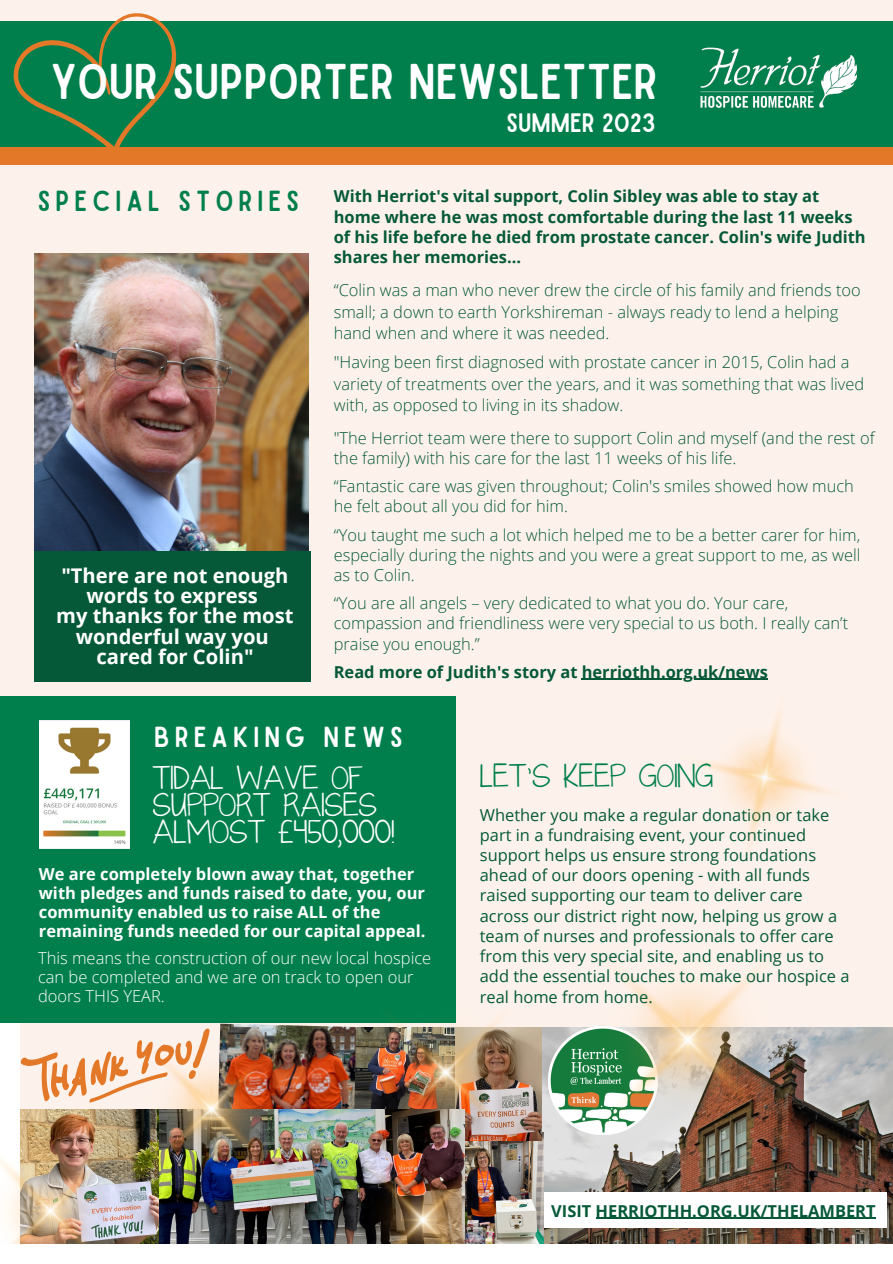
<style>
.page{position:relative;width:893px;height:1264px;background:#fff}
.page>*{position:absolute;margin:0;border:0;box-sizing:border-box;transform-origin:0 0}
.t1{font:48px "Sailors";color:#fff}
.t2{font:27.75px "Sailors";letter-spacing:.18em;color:#007f4d}
.t3{font:27.75px "Sailors";letter-spacing:.18em;color:#fff}
.t4{font:27px/27px "KG Like A Skyscraper";color:#fff}
.t5{font:27px "KG Like A Skyscraper";color:#007f4d}
.t6{font:25.5px "Sailors";color:#fff}
.t7{font:700 20.25px/20.2px "Open Sans";color:#fff;text-align:center}
.t8{font:300 16.5px/20.2px "Open Sans";color:#055938}
.t9{font:16.5px/20.2px "Open Sans";color:#055938}
.t10{font:700 16.5px/20.2px "Open Sans";color:#055938}
.t11{font:700 16.5px/19px "Open Sans";color:#fff}
.t12{font:300 16.5px/19px "Open Sans";color:#fff}
</style>
<div class="page">
<div style="left:0;top:0;width:892px;height:1262px;background:#fdf2eb"></div>
<div style="left:0;top:877px;width:19px;height:385px;background:#fff"></div>
<div style="left:0;top:696px;width:455px;height:326px;background:#007f4d"></div>
<div style="left:0;top:39px;width:892px;height:126px;background:#e37828"></div>
<div style="left:0;top:21px;width:892px;height:126px;background:#007f4d"></div>
<img style="left:700px;top:47px;width:157px;height:61px">
<img style="left:544px;top:1027px;width:348px;height:217px">
<div style="left:541px;top:1191px;width:345px;height:36px;background:#fff"></div>
<img style="left:356px;top:1027px;width:7px;height:82px">
<img style="left:505px;top:1140px;width:39px;height:104px">
<img style="left:529px;top:1027px;width:12px;height:113px">
<img style="left:220px;top:1023px;width:136px;height:86px">
<img style="left:158px;top:1109px;width:205px;height:135px">
<img style="left:541px;top:1027px;width:38px;height:115px">
<img style="left:21px;top:1109px;width:137px;height:135px">
<img style="left:579px;top:972px;width:217px;height:176px">
<img style="left:340px;top:1137px;width:165px;height:107px">
<img style="left:363px;top:989px;width:166px;height:160px">
<img style="left:0;top:1128px;width:133px;height:116px">
<img style="left:35px;top:253px;width:273px;height:298px">
<div style="left:35px;top:551px;width:276px;height:131px;background:#055938"></div>
<svg style="left:13px;top:13px;width:164px;height:134px"></svg>
<img style="left:129px;top:1026px;width:165px;height:165px">
<div style="left:0;top:1244px;width:892px;height:18px;background:#fff"></div>
<svg style="left:21px;top:1028px;width:188px;height:74px"></svg>
<hr style="left:581px;top:679px;width:186px;height:1px;background:#055938">
<img style="left:653px;top:678px;width:178px;height:165px">
<img style="left:39px;top:720px;width:90px;height:128px">
<hr style="left:595px;top:1217px;width:280px;height:1px;background:#055938">
<p class="t1" style="left:50px;top:64px;width:608px">YOUR SUPPORTER NEWSLETTER</p>
<p class="t2" style="left:38px;top:191px;width:262px">SPECIAL STORIES</p>
<p class="t7" style="left:61px;top:565px;width:229px">"There are not enough words to express</p>
<p class="t7" style="left:56px;top:605px;width:239px">my thanks for the most wonderful way you</p>
<p class="t7" style="left:96px;top:645px;width:159px">cared for Colin"</p>
<p class="t6" style="left:506px;top:113px;width:150px">SUMMER 2023</p>
<p class="t10" style="left:334px;top:186px;width:533px">With Herriot's vital support, Colin Sibley was able to stay at home where he was most comfortable during the last 11 weeks of his life before he died from prostate cancer. Colin's wife Judith shares her memories...</p>
<p class="t8" style="left:334px;top:279px;width:528px;line-height:21.3px">“Colin was a man who never drew the circle of his family and friends too small; a down to earth Yorkshireman - always ready to lend a helping hand when and where it was needed.</p>
<p class="t8" style="left:334px;top:351px;width:532px;line-height:21.3px">"Having been first diagnosed with prostate cancer in 2015, Colin had a variety of treatments over the years, and it was something that was lived with, as opposed to living in its shadow.</p>
<p class="t8" style="left:334px;top:427px;width:542px">"The Herriot team were there to support Colin and myself (and the rest of the family) with his care for the last 11 weeks of his life.</p>
<p class="t8" style="left:334px;top:475px;width:521px">“Fantastic care was given throughout; Colin's smiles showed how much he felt about all you did for him.</p>
<p class="t8" style="left:334px;top:524px;width:528px;text-align:justify">“You taught me such a lot which helped me to be a better carer for him, especially during the nights and you were a great support to me, as well as to Colin.</p>
<p class="t8" style="left:334px;top:592px;width:516px">“You are all angels – very dedicated to what you do. Your care, compassion and friendliness were very special to us both. I really can’t praise you enough.”</p>
<p class="t10" style="left:334px;top:661px;width:435px">Read more of Judith's story at herriothh.org.uk/news</p>
<p class="t3" style="left:154px;top:726px;width:250px">BREAKING NEWS</p>
<p class="t4" style="left:153px;top:765px;width:244px">TIDAL WAVE OF<br>SUPPORT RAISES<br>ALMOST £450,000!</p>
<p class="t11" style="left:39px;top:863px;width:388px">We are completely blown away that, together with pledges and funds raised to date, you, our community enabled us to raise ALL of the remaining funds needed for our capital appeal.</p>
<p class="t12" style="left:38px;top:947px;width:395px">This means the construction of our new local hospice can be completed and we are on track to open our doors THIS YEAR.</p>
<p class="t5" style="left:480px;top:756px;width:235px">LET'S KEEP GOING</p>
<p class="t9" style="left:480px;top:804px;width:371px">Whether you make a regular donation or take part in a fundraising event, your continued support helps us ensure strong foundations ahead of our doors opening - with all funds raised supporting our team to deliver care across our district right now, helping us grow a team of nurses and professionals to offer care from this very special site, and enabling us to add the essential touches to make our hospice a real home from home.</p>
<p class="t10" style="left:551px;top:1200px;width:326px">VISIT HERRIOTHH.ORG.UK/THELAMBERT</p>
</div>
